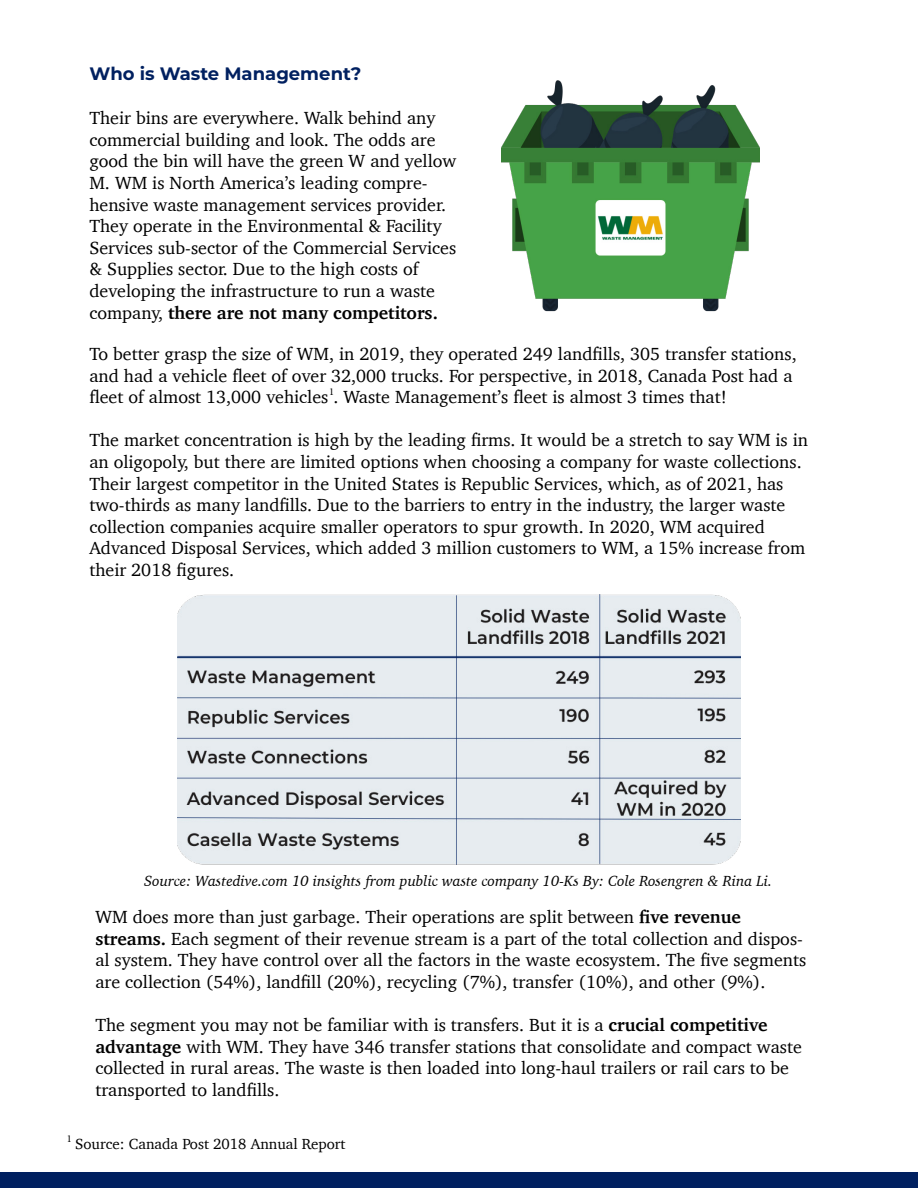
<style>
.page{position:relative;width:918px;height:1188px;background:#fff}
.page>*{position:absolute;margin:0;border:0;box-sizing:border-box;transform-origin:0 0}
.t1{font:18px/21.6px "Charter";color:#000}
.t2{font:700 18px "Montserrat";color:#002060}
.t3{font:italic 15px "Charter";color:#000}
.t4{font:15px "Charter";color:#000}
.t5{font:10.5px "Minion Pro";color:#000}
.s1{font-weight:700}
</style>
<div class="page">
<div style="left:0;top:1173px;width:918px;height:15px;background:#002060"></div>
<img style="left:501px;top:80px;width:258px;height:232px">
<img style="left:178px;top:594px;width:562px;height:270px">
<p class="t2" style="left:89px;top:60px;width:273px">Who is Waste Management?</p>
<p class="t1" style="left:89px;top:107px;width:368px">Their bins are everywhere. Walk behind any commercial building and look. The odds are good the bin will have the green W and yellow M. WM is North America’s leading compre&shy;hensive waste management services provider.<br>They operate in the Environmental &amp; Facility Services sub-sector of the Commercial Services &amp; Supplies sector. Due to the high costs of developing the infrastructure to run a waste company, <span class="s1">there are not many competitors.</span></p>
<p class="t1" style="left:89px;top:343px;width:709px">To better grasp the size of WM, in 2019, they operated 249 landfills, 305 transfer stations, and had a vehicle fleet of over 32,000 trucks. For perspective, in 2018, Canada Post had a fleet of almost 13,000 vehicles . Waste Management’s fleet is almost 3 times that!</p>
<p class="t1" style="left:89px;top:429px;width:720px">The market concentration is high by the leading firms. It would be a stretch to say WM is in an oligopoly, but there are limited options when choosing a company for waste collections.<br>Their largest competitor in the United States is Republic Services, which, as of 2021, has two-thirds as many landfills. Due to the barriers to entry in the industry, the larger waste collection companies acquire smaller operators to spur growth. In 2020, WM acquired Advanced Disposal Services, which added 3 million customers to WM, a 15% increase from their 2018 figures.</p>
<p class="t5" style="left:329px;top:385px;width:7px">1</p>
<p class="t3" style="left:144px;top:869px;width:630px">Source: Wastedive.com 10 insights from public waste company 10-Ks By: Cole Rosengren &amp; Rina Li.</p>
<p class="t1" style="left:95px;top:906px;width:713px">WM does more than just garbage. Their operations are split between <span class="s1">five revenue streams.</span> Each segment of their revenue stream is a part of the total collection and dispos&shy;al system. They have control over all the factors in the waste ecosystem. The five segments are collection (54%), landfill (20%), recycling (7%), transfer (10%), and other (9%).</p>
<p class="t1" style="left:95px;top:1014px;width:708px">The segment you may not be familiar with is transfers. But it is a <span class="s1">crucial competitive advantage</span> with WM. They have 346 transfer stations that consolidate and compact waste collected in rural areas. The waste is then loaded into long-haul trailers or rail cars to be transported to landfills.</p>
<p class="t5" style="left:67px;top:1131px;width:7px">1</p>
<p class="t4" style="left:75px;top:1131px;width:272px">Source: Canada Post 2018 Annual Report</p>
</div>
